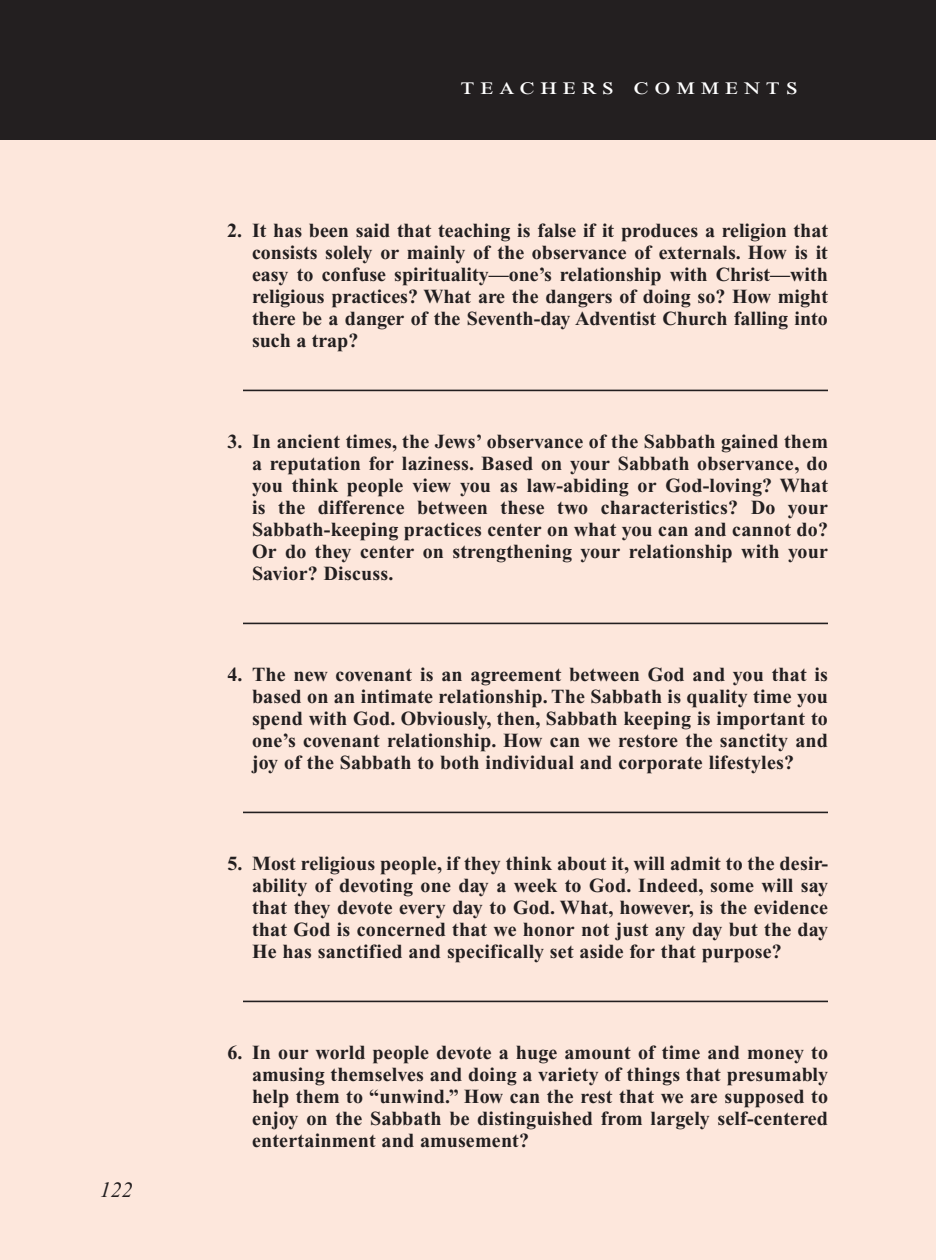
<style>
.page{position:relative;width:936px;height:1260px;background:#fff}
.page>*{position:absolute;margin:0;border:0;box-sizing:border-box;transform-origin:0 0}
.Teachers_Comments_He{font:24px "Times New Roman PS Std";letter-spacing:.2em;color:#fff;scale:1.2 1}
.PageNumbers{font:italic 22px "Times New Roman PS Std";color:#231f20}
.LifeApplication{font:700 20px/22px "Times New Roman PS Std";letter-spacing:.01em;color:#231f20;text-align:justify}
</style>
<div class="page">
<div style="left:0;top:134px;width:936px;height:1126px;background:#fde7dc"></div>
<hr style="left:243px;top:390px;width:585px;height:1px;background:#231f20">
<hr style="left:243px;top:623px;width:585px;height:1px;background:#231f20">
<hr style="left:243px;top:812px;width:585px;height:1px;background:#231f20">
<hr style="left:243px;top:1001px;width:585px;height:1px;background:#231f20">
<div style="left:0;top:0;width:936px;height:140px;background:#231f20"></div>
<p class="PageNumbers" style="left:100px;top:1178px;width:34px">122</p>
<p class="Teachers_Comments_He" style="left:461px;top:73px;width:283px">teachers comments</p>
<p class="LifeApplication" style="left:252px;top:219px;width:578px;text-indent:-25px">2. It has been said that teaching is false if it produces a religion that consists solely or mainly of the observance of externals. How is it easy to confuse spirituality—one’s relationship with Christ—with religious practices? What are the dangers of doing so? How might there be a danger of the Seventh-day Adventist Church falling into such a trap?</p>
<p class="LifeApplication" style="left:252px;top:430px;width:578px;text-indent:-25px">3. In ancient times, the Jews’ observance of the Sabbath gained them a reputation for laziness. Based on your Sabbath observance, do you think people view you as law-abiding or God-loving? What is the difference between these two characteristics? Do your Sabbath-keeping practices center on what you can and cannot do?<br>Or do they center on strengthening your relationship with your Savior? Discuss.</p>
<p class="LifeApplication" style="left:252px;top:663px;width:578px;text-indent:-25px">4. The new covenant is an agreement between God and you that is based on an intimate relationship. The Sabbath is quality time you spend with God. Obviously, then, Sabbath keeping is important to one’s covenant relationship. How can we restore the sanctity and joy of the Sabbath to both individual and corporate lifestyles?</p>
<p class="LifeApplication" style="left:252px;top:852px;width:578px;text-indent:-25px">5. Most religious people, if they think about it, will admit to the desir&shy;ability of devoting one day a week to God. Indeed, some will say that they devote every day to God. What, however, is the evidence that God is concerned that we honor not just any day but the day He has sanctified and specifically set aside for that purpose?</p>
<p class="LifeApplication" style="left:252px;top:1041px;width:578px;text-indent:-25px">6. In our world people devote a huge amount of time and money to amusing themselves and doing a variety of things that presumably help them to “unwind.” How can the rest that we are supposed to enjoy on the Sabbath be distinguished from largely self-centered entertainment and amusement?</p>
</div>
